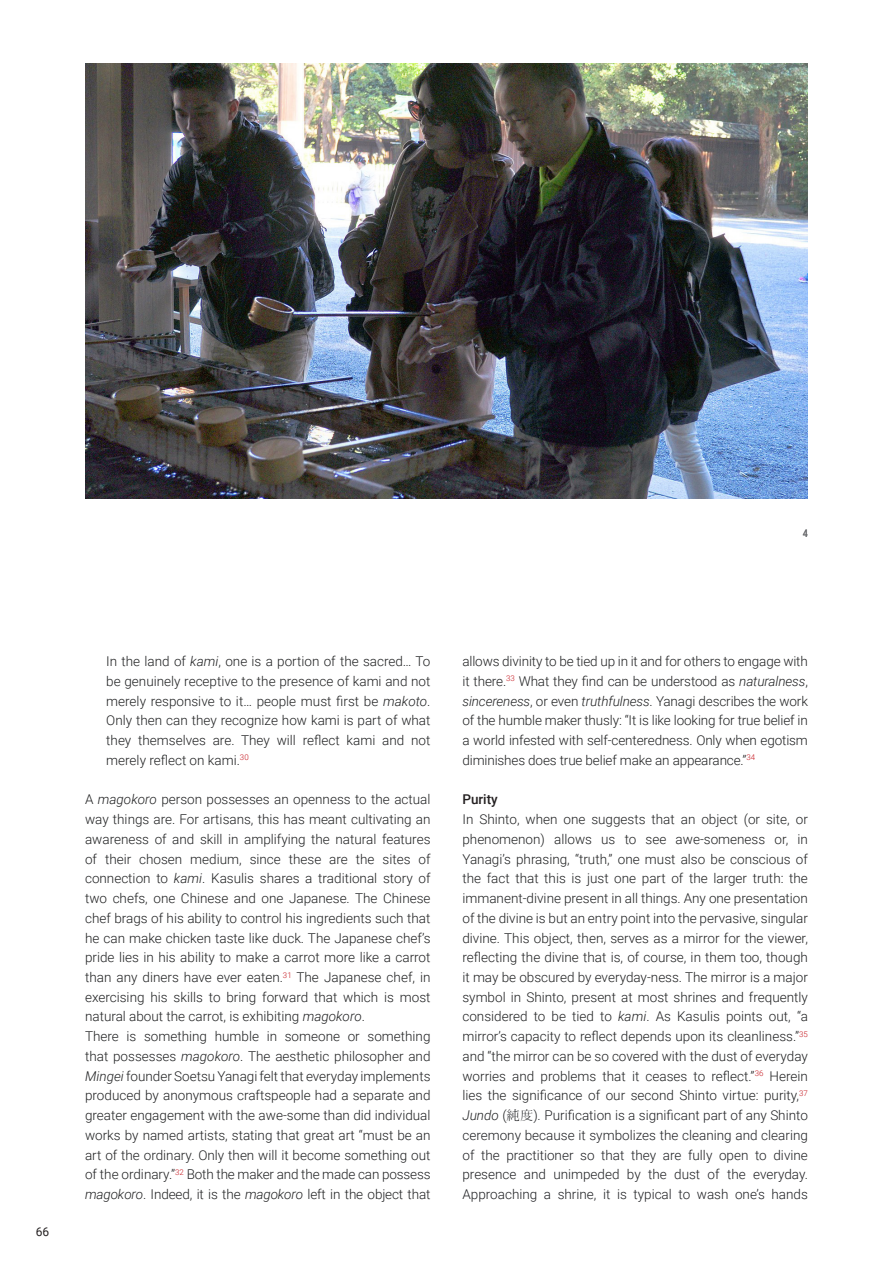
<style>
.page{position:relative;width:893px;height:1263px;background:#fff}
.page>*{position:absolute;margin:0;border:0;box-sizing:border-box;transform-origin:0 0}
.t1{font:300 13.5px/19.8px "Roboto";color:#202122;text-align:justify}
.t2{font:500 13.5px "Roboto";color:#231f20}
.t3{font:12px "Roboto";color:#231f20}
.paper{font:10.5px "Roboto Condensed";color:#6c6d70}
.s1{font-style:italic}
.s2{font-family:"Gungsuh";font-weight:400;color:#202124}
.s3{color:#202124}
.s4{font-style:italic;color:#202124}
</style>
<div class="page">
<img style="left:85px;top:64px;width:723px;height:434px">
<p class="paper" style="left:803px;top:526px;width:7px">4</p>
<p class="t3" style="left:36px;top:1223px;width:15px">66</p>
<p class="t1" style="left:106px;top:651px;width:326px">In the land of <span class="s1">kami</span>, one is a portion of the sacred… To be genuinely receptive to the presence of kami and not merely responsive to it… people must first be <span class="s1">makoto</span>.<br>Only then can they recognize how kami is part of what they themselves are. They will reflect kami and not merely reflect on kami.<sup>30</sup></p>
<p class="t1" style="left:85px;top:789px;width:347px">A <span class="s1">magokoro</span> person possesses an openness to the actual way things are. For artisans, this has meant cultivating an awareness of and skill in amplifying the natural features of their chosen medium, since these are the sites of connection to <span class="s1">kami</span>. Kasulis shares a traditional story of two chefs, one Chinese and one Japanese. The Chinese chef brags of his ability to control his ingredients such that he can make chicken taste like duck. The Japanese chef’s pride lies in his ability to make a carrot more like a carrot than any diners have ever eaten.<sup>31</sup> The Japanese chef, in exercising his skills to bring forward that which is most natural about the carrot, is exhibiting <span class="s1">magokoro</span>.</p>
<p class="t1" style="left:85px;top:1026px;width:347px">There is something humble in someone or something that possesses <span class="s1">magokoro</span>. The aesthetic philosopher and <span class="s1">Mingei</span> founder Soetsu Yanagi felt that everyday implements produced by anonymous craftspeople had a separate and greater engagement with the awe-some than did individual works by named artists, stating that great art “must be an art of the ordinary. Only then will it become something out of the ordinary.”<sup>32</sup> Both the maker and the made can possess <span class="s1">magokoro</span>. Indeed, it is the <span class="s1">magokoro</span> left in the object that</p>
<p class="t1" style="left:462px;top:651px;width:347px">allows divinity to be tied up in it and for others to engage with it there.<sup>33</sup> What they find can be understood as <span class="s1">naturalness</span>, <span class="s1">sincereness</span>, or even <span class="s1">truthfulness</span>. Yanagi describes the work of the humble maker thusly: “It is like looking for true belief in a world infested with self-centeredness. Only when egotism diminishes does true belief make an appearance.”<sup>34</sup></p>
<p class="t2" style="left:462px;top:790px;width:37px">Purity</p>
<p class="t1" style="left:462px;top:809px;width:347px">In Shinto, when one suggests that an object (or site, or phenomenon) allows us to see awe-someness or, in Yanagi’s phrasing, “truth,” one must also be conscious of the fact that this is just one part of the larger truth: the immanent-divine present in all things. Any one presentation of the divine is but an entry point into the pervasive, singular divine. This object, then, serves as a mirror for the viewer, reflecting the divine that is, of course, in them too, though it may be obscured by everyday-ness. The mirror is a major symbol in Shinto, present at most shrines and frequently considered to be tied to <span class="s1">kami</span>. As Kasulis points out, “a mirror’s capacity to reflect depends upon its cleanliness.”<sup>35 </sup>and “the mirror can be so covered with the dust of everyday worries and problems that it ceases to reflect.”<sup>36</sup> Herein lies the significance of our second Shinto virtue: purity,<sup>37<br></sup><span class="s1">Jundo</span> (<span class="s2">純度</span><span class="s3">)</span><span class="s4">.</span> <span class="s3">Purification is a significant part of any Shinto ceremony because it symbolizes the cleaning and clearing of the practitioner so that they are fully open to divine presence and unimpeded by the dust of the everyday.<br>Approaching a shrine, it is typical to wash one’s hands</span></p>
</div>
